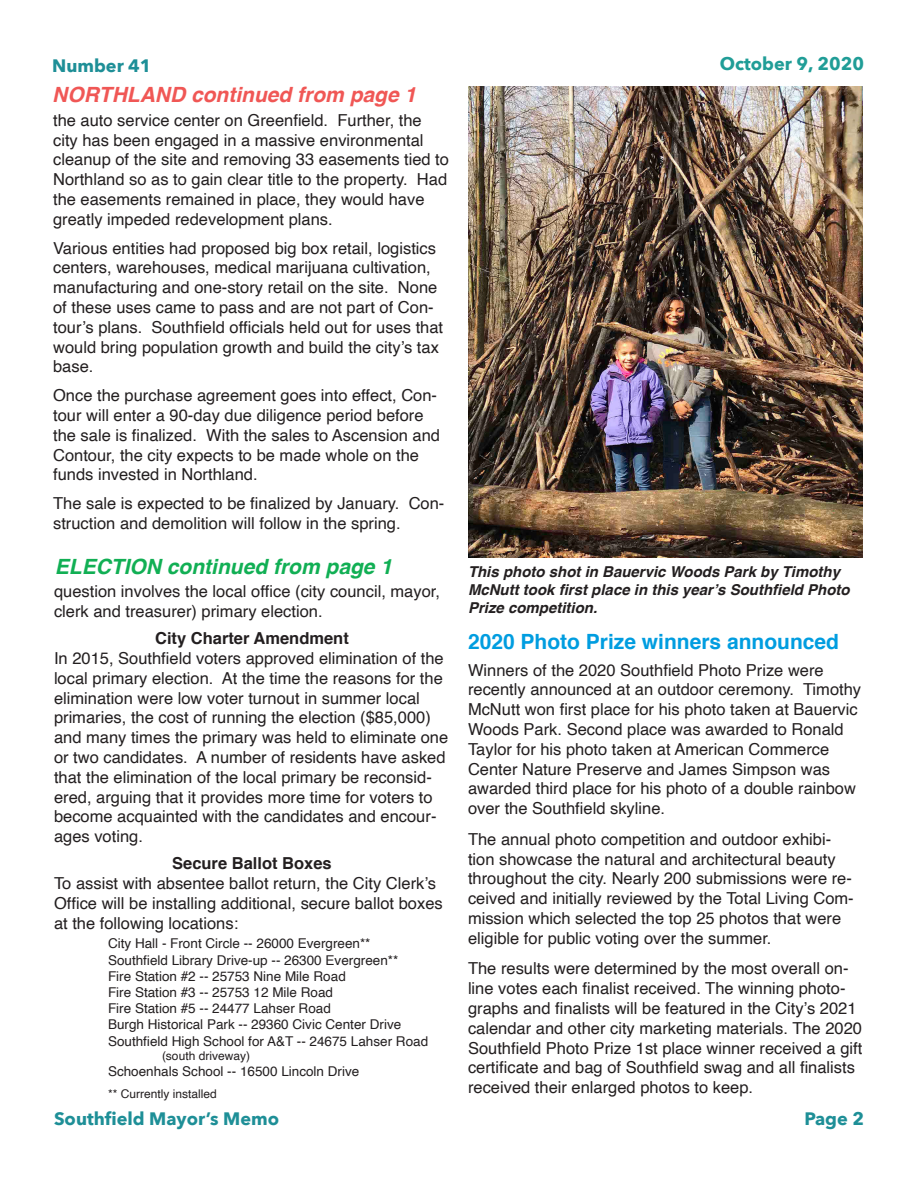
<style>
.page{position:relative;width:918px;height:1188px;background:#fff}
.page>*{position:absolute;margin:0;border:0;box-sizing:border-box;transform-origin:0 0}
.t1{font:700 21px "Helvetica";color:#009de0}
.t2{font:italic 700 21px "Helvetica";color:#f05755}
.t3{font:italic 700 21px "Helvetica";color:#11af54}
.t4{font:700 18px "Avenir Next";color:#1e8f97}
.t5{font:700 18px "Avenir Next";color:#209d97}
.t6{font:16.5px/19.8px "Helvetica";color:#231f20}
.t7{font:700 16.5px "Helvetica";color:#231f20}
.t8{font:italic 700 15px/18px "Helvetica";color:#231f20}
.t9{font:13.5px "Helvetica";color:#231f20}
.t10{font:12px "Helvetica";color:#231f20}
</style>
<div class="page">
<img style="left:468px;top:86px;width:394px;height:472px">
<p class="t4" style="left:52px;top:50px;width:101px">Number 41</p>
<p class="t5" style="left:720px;top:48px;width:146px">October 9, 2020</p>
<p class="t2" style="left:52px;top:77px;width:366px">NORTHLAND continued from page 1</p>
<p class="t6" style="left:53px;top:111px;width:397px">the auto service center on Greenfield. Further, the city has been engaged in a massive environmental cleanup of the site and removing 33 easements tied to Northland so as to gain clear title to the property. Had the easements remained in place, they would have greatly impeded redevelopment plans.</p>
<p class="t6" style="left:53px;top:238px;width:392px">Various entities had proposed big box retail, logistics centers, warehouses, medical marijuana cultivation, manufacturing and one-story retail on the site. None of these uses came to pass and are not part of Con&shy;tour’s plans. Southfield officials held out for uses that would bring population growth and build the city’s tax base.</p>
<p class="t6" style="left:53px;top:386px;width:389px">Once the purchase agreement goes into effect, Con&shy;tour will enter a 90-day due diligence period before the sale is finalized. With the sales to Ascension and Contour, the city expects to be made whole on the funds invested in Northland.</p>
<p class="t6" style="left:53px;top:494px;width:393px">The sale is expected to be finalized by January. Con&shy;struction and demolition will follow in the spring.</p>
<p class="t3" style="left:55px;top:549px;width:339px">ELECTION continued from page 1</p>
<p class="t6" style="left:54px;top:582px;width:388px">question involves the local office (city council, mayor, clerk and treasurer) primary election.</p>
<p class="t7" style="left:155px;top:625px;width:195px">City Charter Amendment</p>
<p class="t6" style="left:54px;top:649px;width:396px">In 2015, Southfield voters approved elimination of the local primary election. At the time the reasons for the elimination were low voter turnout in summer local primaries, the cost of running the election ($85,000) and many times the primary was held to eliminate one or two candidates. A number of residents have asked that the elimination of the local primary be reconsid&shy;ered, arguing that it provides more time for voters to become acquainted with the candidates and encour&shy;ages voting.</p>
<p class="t7" style="left:172px;top:850px;width:161px">Secure Ballot Boxes</p>
<p class="t6" style="left:54px;top:874px;width:390px">To assist with absentee ballot return, the City Clerk’s<br>Office will be installing additional, secure ballot boxes at the following locations:</p>
<p class="t9" style="left:108px;top:933px;width:264px">City Hall - Front Circle -- 26000 Evergreen**</p>
<p class="t9" style="left:108px;top:949px;width:292px">Southfield Library Drive-up -- 26300 Evergreen**</p>
<p class="t9" style="left:108px;top:966px;width:239px">Fire Station #2 -- 25753 Nine Mile Road</p>
<p class="t9" style="left:108px;top:982px;width:227px">Fire Station #3 -- 25753 12 Mile Road</p>
<p class="t9" style="left:108px;top:998px;width:224px">Fire Station #5 -- 24477 Lahser Road</p>
<p class="t9" style="left:108px;top:1014px;width:295px">Burgh Historical Park -- 29360 Civic Center Drive</p>
<p class="t9" style="left:108px;top:1030px;width:322px">Southfield High School for A&amp;T -- 24675 Lahser Road</p>
<p class="t10" style="left:162px;top:1047px;width:90px">(south driveway)</p>
<p class="t9" style="left:108px;top:1061px;width:253px">Schoenhals School -- 16500 Lincoln Drive</p>
<p class="t10" style="left:108px;top:1084px;width:110px">** Currently installed</p>
<p class="t8" style="left:468px;top:563px;width:383px">This photo shot in Bauervic Woods Park by Timothy<br>McNutt took first place in this year’s Southfield Photo<br>Prize competition.</p>
<p class="t1" style="left:468px;top:625px;width:373px">2020 Photo Prize winners announced</p>
<p class="t6" style="left:468px;top:660px;width:395px">Winners of the 2020 Southfield Photo Prize were recently announced at an outdoor ceremony. Timothy McNutt won first place for his photo taken at Bauervic Woods Park. Second place was awarded to Ronald Taylor for his photo taken at American Commerce Center Nature Preserve and James Simpson was awarded third place for his photo of a double rainbow over the Southfield skyline.</p>
<p class="t6" style="left:468px;top:830px;width:387px">The annual photo competition and outdoor exhibi&shy;tion showcase the natural and architectural beauty throughout the city. Nearly 200 submissions were re&shy;ceived and initially reviewed by the Total Living Com&shy;mission which selected the top 25 photos that were eligible for public voting over the summer.</p>
<p class="t6" style="left:468px;top:959px;width:396px">The results were determined by the most overall on&shy;line votes each finalist received. The winning photo&shy;graphs and finalists will be featured in the City’s 2021 calendar and other city marketing materials. The 2020<br>Southfield Photo Prize 1st place winner received a gift certificate and bag of Southfield swag and all finalists received their enlarged photos to keep.</p>
<p class="t4" style="left:54px;top:1103px;width:227px">Southfield Mayor’s Memo</p>
<p class="t4" style="left:804px;top:1103px;width:61px">Page 2</p>
</div>
